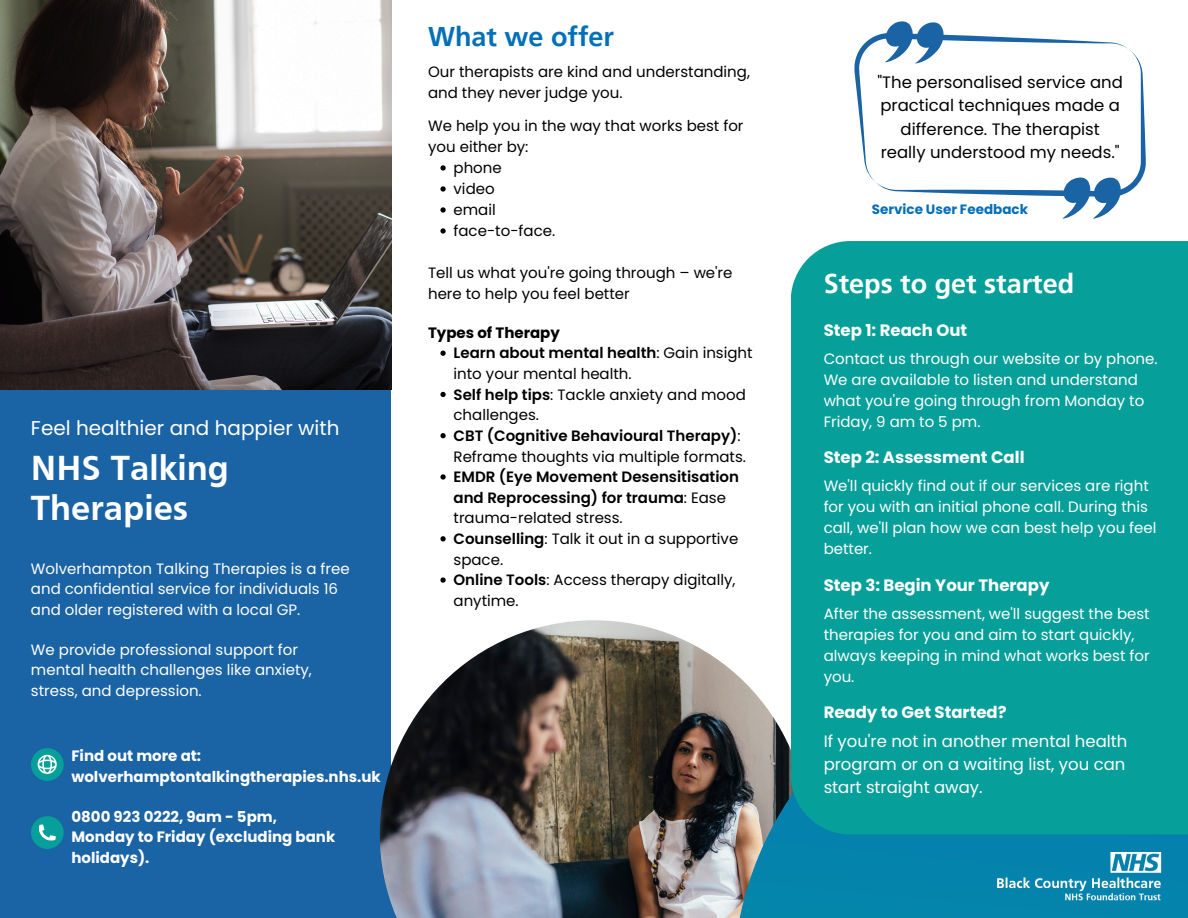
<style>
.page{position:relative;width:1188px;height:918px;background:#fff}
.page>*{position:absolute;margin:0;border:0;box-sizing:border-box;transform-origin:0 0}
.t1{font:700 36px/39.3px "Frutiger";color:#fff}
.t2{font:700 27px "Frutiger LT Pro";color:#fff}
.t3{font:700 27px "Frutiger LT Pro";color:#0270b9}
.t4{font:19.95px "Poppins";color:#fff}
.t5{font:16.5px/23.7px "Poppins";color:#000;text-align:center}
.t6{font:16.5px/22.8px "Poppins";color:#fff}
.t7{font:700 16.5px "Poppins";color:#fff}
.t8{font:15px/21px "Poppins";color:#fff}
.t9{font:15px/20.5px "Poppins";color:#000}
.t10{font:700 15px/20.2px "Poppins";color:#fff}
.t11{font:600 15px/20.5px "Poppins";color:#000}
.t12{font:700 15px "Poppins";color:#000}
.t13{font:700 13.5px "Poppins";color:#0270b9}
.s1{font-weight:600}
.s2{font-weight:400}
</style>
<div class="page">
<div style="left:0;top:0;width:391px;height:918px;background:#1a63a5"></div>
<img style="left:380px;top:620px;width:216px;height:298px">
<svg style="left:596px;top:620px;width:592px;height:298px;background:#537a83"></svg>
<div style="left:791px;top:241px;width:397px;height:593px;background:#079f99"></div>
<img style="left:0;top:0;width:391px;height:390px">
<div style="left:31px;top:816px;width:33px;height:33px;background:#079f99;border-radius:50%"></div>
<svg style="left:38px;top:824px;width:18px;height:17px"></svg>
<div style="left:31px;top:748px;width:33px;height:33px;background:#079f99;border-radius:50%"></div>
<svg style="left:38px;top:755px;width:19px;height:19px"></svg>
<svg style="left:854px;top:21px;width:292px;height:197px"></svg>
<img style="left:996px;top:853px;width:166px;height:49px">
<svg style="left:440px;top:165px;width:6px;height:6px"></svg>
<svg style="left:440px;top:186px;width:6px;height:6px"></svg>
<svg style="left:440px;top:207px;width:6px;height:6px"></svg>
<svg style="left:440px;top:228px;width:6px;height:6px"></svg>
<svg style="left:440px;top:351px;width:6px;height:5px"></svg>
<svg style="left:440px;top:392px;width:6px;height:5px"></svg>
<svg style="left:440px;top:433px;width:6px;height:5px"></svg>
<svg style="left:440px;top:474px;width:6px;height:6px"></svg>
<svg style="left:440px;top:536px;width:6px;height:5px"></svg>
<svg style="left:440px;top:577px;width:6px;height:6px"></svg>
<p class="t4" style="left:31px;top:414px;width:310px">Feel healthier and happier with</p>
<p class="t1" style="left:31px;top:452px;width:199px">NHS Talking<br>Therapies</p>
<h4 class="t8" style="left:31px;top:559px;width:320px;line-height:20.2px">Wolverhampton Talking Therapies is a free and confidential service for individuals 16 and older registered with a local GP.</h4>
<h4 class="t8" style="left:31px;top:640px;width:282px;line-height:20.2px">We provide professional support for mental health challenges like anxiety, stress, and depression.</h4>
<h4 class="t10" style="left:71px;top:746px;width:311px">Find out more at: wolverhamptontalkingtherapies.nhs.uk</h4>
<h5 class="t10" style="left:71px;top:807px;width:265px">0800 923 0222, 9am - 5pm,<br>Monday to Friday (excluding bank holidays).</h5>
<h5 class="t3" style="left:428px;top:20px;width:188px">What we offer</h5>
<h2 class="t9" style="left:428px;top:61px;width:323px;line-height:21px">Our therapists are kind and understanding, and they never judge you.</h2>
<p class="t9" style="left:428px;top:115px;width:317px;line-height:21px">We help you in the way that works best for you either by:</p>
<h5 class="t9" style="left:454px;top:158px;width:50px">phone</h5>
<h5 class="t9" style="left:454px;top:179px;width:43px">video</h5>
<h5 class="t9" style="left:454px;top:200px;width:44px">email</h5>
<p class="t9" style="left:454px;top:221px;width:103px">face-to-face.</p>
<p class="t9" style="left:428px;top:262px;width:306px;line-height:21px">Tell us what you're going through – we're here to help you feel better</p>
<p class="t12" style="left:428px;top:322px;width:133px">Types of Therapy</p>
<p class="t9" style="left:454px;top:343px;width:301px"><span class="s1">Learn about mental health</span>: Gain insight into your mental health.</p>
<h5 class="t9" style="left:454px;top:384px;width:294px"><span class="s1">Self help tips</span>: Tackle anxiety and mood challenges.</h5>
<h4 class="t9" style="left:454px;top:425px;width:294px"><span class="s1">CBT (Cognitive Behavioural Therapy)</span>:<br>Reframe thoughts via multiple formats.</h4>
<p class="t11" style="left:454px;top:467px;width:287px">EMDR (Eye Movement Desensitisation and Reprocessing) for trauma<span class="s2">: Ease trauma-related stress.</span></p>
<p class="t9" style="left:454px;top:529px;width:286px"><span class="s1">Counselling</span>: Talk it out in a supportive space.</p>
<p class="t9" style="left:454px;top:570px;width:284px"><span class="s1">Online Tools</span>: Access therapy digitally, anytime.</p>
<h4 class="t5" style="left:877px;top:70px;width:247px">"The personalised service and practical techniques made a difference. The therapist really understood my needs."</h4>
<h5 class="t13" style="left:872px;top:200px;width:158px">Service User Feedback</h5>
<p class="t2" style="left:824px;top:267px;width:252px">Steps to get started</p>
<p class="t7" style="left:824px;top:319px;width:145px">Step 1: Reach Out</p>
<p class="t8" style="left:824px;top:348px;width:335px">Contact us through our website or by phone.<br>We are available to listen and understand what you're going through from Monday to Friday, 9 am to 5 pm.</p>
<p class="t7" style="left:824px;top:446px;width:202px">Step 2: Assessment Call</p>
<h2 class="t8" style="left:824px;top:475px;width:334px">We'll quickly find out if our services are right for you with an initial phone call. During this call, we'll plan how we can best help you feel better.</h2>
<h4 class="t7" style="left:824px;top:574px;width:227px">Step 3: Begin Your Therapy</h4>
<h5 class="t8" style="left:824px;top:603px;width:328px">After the assessment, we'll suggest the best therapies for you and aim to start quickly, always keeping in mind what works best for you.</h5>
<h4 class="t7" style="left:824px;top:701px;width:184px">Ready to Get Started?</h4>
<h5 class="t6" style="left:824px;top:730px;width:305px">If you're not in another mental health program or on a waiting list, you can start straight away.</h5>
</div>
